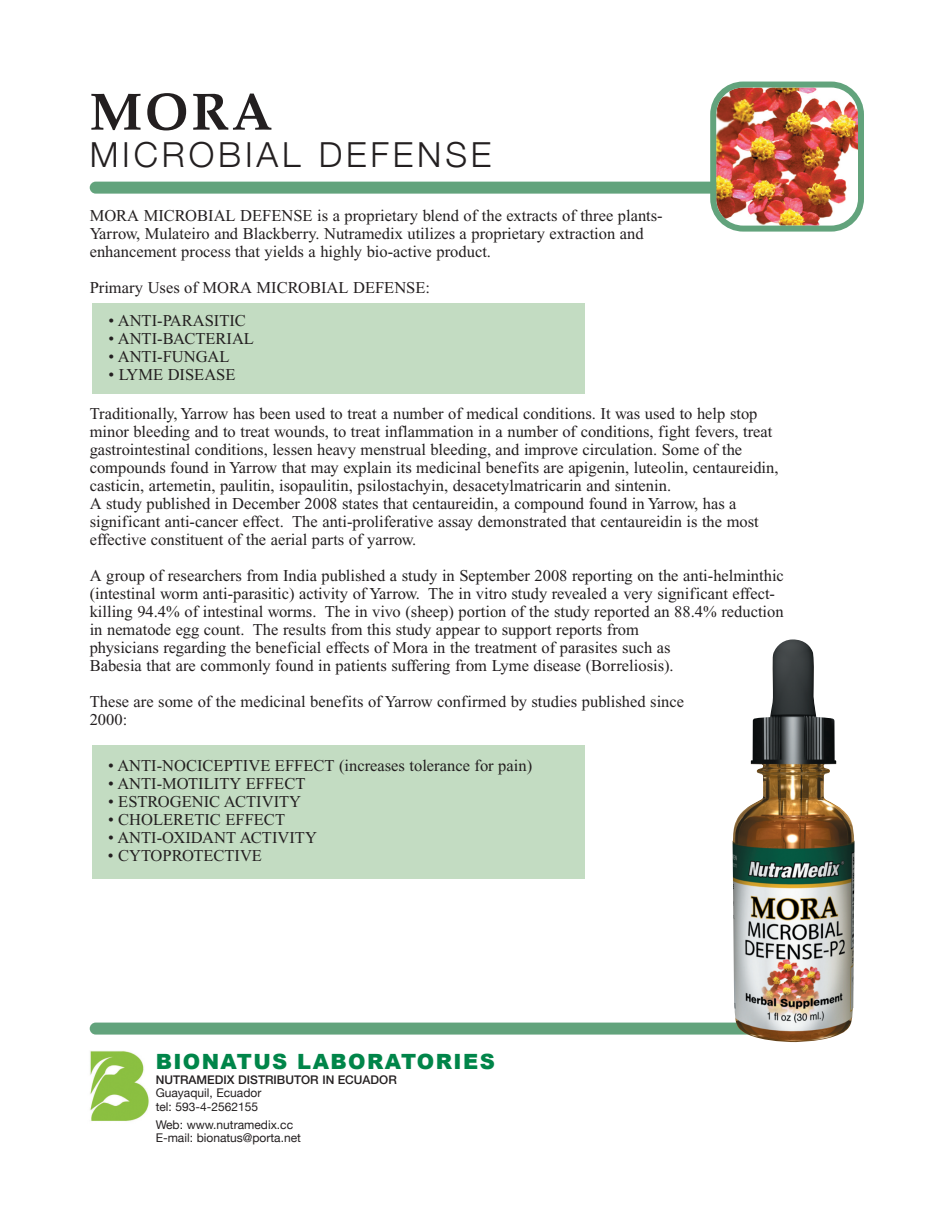
<style>
.page{position:relative;width:945px;height:1215px;background:#fff}
.page>*{position:absolute;margin:0;border:0;box-sizing:border-box;transform-origin:0 0}
.t1{font:700 52.5px "Palatino";color:#231f20}
.t2{font:300 34.5px "Helvetica Neue";letter-spacing:.11em;color:#231f20}
.t3{font:900 21px "Arial";letter-spacing:.065em;color:#008549}
.t4{font:16.5px/18px "Times New Roman";color:#231f20}
.t5{font:12px/13.5px "Helvetica Neue";color:#231f20}
.t6{font:500 12px "Helvetica Neue";color:#231f20}
</style>
<div class="page">
<div style="left:90px;top:1023px;width:683px;height:12px;background:#62a37c;border-radius:6px"></div>
<div style="left:90px;top:182px;width:683px;height:12px;background:#62a37c;border-radius:6px"></div>
<div style="left:92px;top:304px;width:493px;height:90px;background:#c3dcc2"></div>
<div style="left:92px;top:746px;width:493px;height:133px;background:#c3dcc2"></div>
<img style="left:733px;top:639px;width:122px;height:403px">
<img style="left:710px;top:82px;width:154px;height:150px">
<img style="left:90px;top:1051px;width:59px;height:70px">
<h1 class="t1" style="left:90px;top:92px;width:184px">MORA</h1>
<h2 class="t2" style="left:90px;top:134px;width:403px">MICROBIAL DEFENSE</h2>
<p class="t4" style="left:90px;top:208px;width:575px">MORA MICROBIAL DEFENSE is a proprietary blend of the extracts of three plants-<br>Yarrow, Mulateiro and Blackberry. Nutramedix utilizes a proprietary extraction and enhancement process that yields a highly bio-active product.</p>
<p class="t4" style="left:90px;top:280px;width:342px">Primary Uses of MORA MICROBIAL DEFENSE:</p>
<p class="t4" style="left:108px;top:313px;width:139px">• ANTI-PARASITIC</p>
<p class="t4" style="left:108px;top:331px;width:147px">• ANTI-BACTERIAL</p>
<p class="t4" style="left:108px;top:349px;width:123px">• ANTI-FUNGAL</p>
<p class="t4" style="left:108px;top:367px;width:129px">• LYME DISEASE</p>
<p class="t4" style="left:90px;top:406px;width:690px">Traditionally, Yarrow has been used to treat a number of medical conditions. It was used to help stop minor bleeding and to treat wounds, to treat inflammation in a number of conditions, fight fevers, treat gastrointestinal conditions, lessen heavy menstrual bleeding, and improve circulation. Some of the compounds found in Yarrow that may explain its medicinal benefits are apigenin, luteolin, centaureidin, casticin, artemetin, paulitin, isopaulitin, psilostachyin, desacetylmatricarin and sintenin.<br>A study published in December 2008 states that centaureidin, a compound found in Yarrow, has a significant anti-cancer effect. The anti-proliferative assay demonstrated that centaureidin is the most effective constituent of the aerial parts of yarrow.</p>
<p class="t4" style="left:90px;top:568px;width:696px">A group of researchers from India published a study in September 2008 reporting on the anti-helminthic (intestinal worm anti-parasitic) activity of Yarrow. The in vitro study revealed a very significant effect&shy;killing 94.4% of intestinal worms. The in vivo (sheep) portion of the study reported an 88.4% reduction in nematode egg count. The results from this study appear to support reports from<br>physicians regarding the beneficial effects of Mora in the treatment of parasites such as<br>Babesia that are commonly found in patients suffering from Lyme disease (Borreliosis).</p>
<p class="t4" style="left:90px;top:694px;width:596px">These are some of the medicinal benefits of Yarrow confirmed by studies published since<br>2000:</p>
<p class="t4" style="left:108px;top:758px;width:426px">• ANTI-NOCICEPTIVE EFFECT (increases tolerance for pain)</p>
<p class="t4" style="left:108px;top:776px;width:199px">• ANTI-MOTILITY EFFECT</p>
<p class="t4" style="left:108px;top:794px;width:195px">• ESTROGENIC ACTIVITY</p>
<p class="t4" style="left:108px;top:812px;width:179px">• CHOLERETIC EFFECT</p>
<p class="t4" style="left:108px;top:830px;width:210px">• ANTI-OXIDANT ACTIVITY</p>
<p class="t4" style="left:108px;top:848px;width:156px">• CYTOPROTECTIVE</p>
<p class="t3" style="left:156px;top:1045px;width:341px">BIONATUS LABORATORIES</p>
<p class="t6" style="left:156px;top:1075px;width:243px">NUTRAMEDIX DISTRIBUTOR IN ECUADOR</p>
<p class="t5" style="left:156px;top:1086px;width:107px">Guayaquil, Ecuador tel: 593-4-2562155</p>
<p class="t5" style="left:156px;top:1118px;width:147px">Web: www.nutramedix.cc<br>E-mail: bionatus@porta.net</p>
</div>
